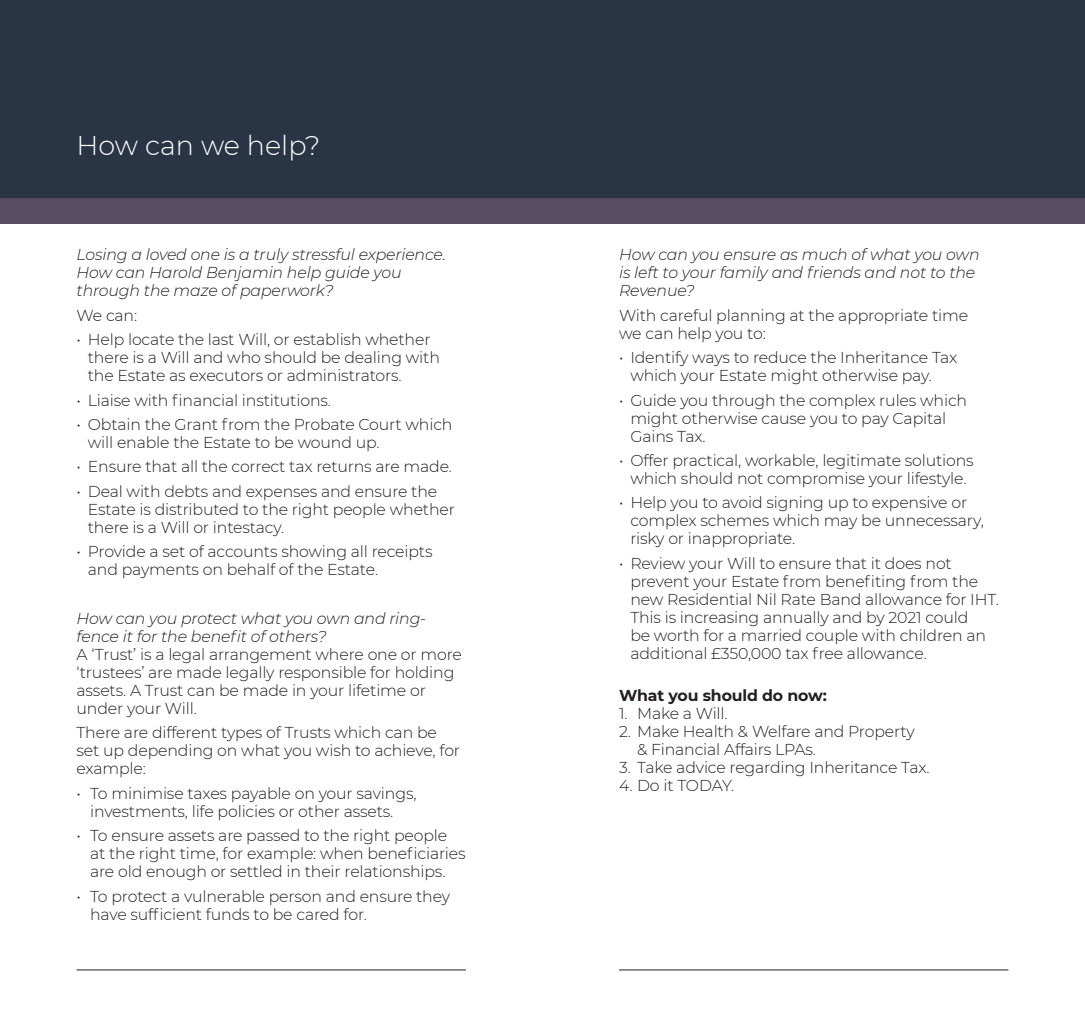
<style>
.page{position:relative;width:1085px;height:1021px;background:#fff}
.page>*{position:absolute;margin:0;border:0;box-sizing:border-box;transform-origin:0 0}
.t1{font:300 27px "Montserrat";color:#fff}
.t2{font:300 15.75px/18px "Montserrat";letter-spacing:-.01em;color:#231f20}
.t3{font:italic 300 15.75px/18px "Montserrat";letter-spacing:-.01em;color:#231f20}
.t4{font:700 15.75px "Montserrat";letter-spacing:-.01em;color:#231f20}
.s1{font-style:italic}
</style>
<div class="page">
<div style="left:0;top:0;width:1084px;height:198px;background:#293445"></div>
<div style="left:0;top:198px;width:1084px;height:26px;background:#584c63"></div>
<hr style="left:77px;top:969px;width:389px;height:1px;background:#231f20">
<hr style="left:619px;top:969px;width:389px;height:1px;background:#231f20">
<p class="t1" style="left:77px;top:127px;width:245px">How can we help?</p>
<p class="t3" style="left:77px;top:245px;width:371px">Losing a loved one is a truly stressful experience.<br>How can Harold Benjamin help guide you through the maze of paperwork?</p>
<p class="t2" style="left:77px;top:306px;width:62px">We can:</p>
<p class="t2" style="left:88px;top:330px;width:353px;text-indent:-11px">• Help locate the last Will, or establish whether there is a Will and who should be dealing with the Estate as executors or administrators.</p>
<p class="t2" style="left:77px;top:390px;width:256px">• Liaise with financial institutions.</p>
<p class="t2" style="left:88px;top:415px;width:366px;text-indent:-11px">• Obtain the Grant from the Probate Court which will enable the Estate to be wound up.</p>
<p class="t2" style="left:77px;top:457px;width:377px">• Ensure that all the correct tax returns are made.</p>
<p class="t2" style="left:88px;top:481px;width:368px;text-indent:-11px">• Deal with debts and expenses and ensure the<br>Estate is distributed to the right people whether there is a Will or intestacy.</p>
<p class="t2" style="left:88px;top:542px;width:346px;text-indent:-11px">• Provide a set of accounts showing all receipts and payments on behalf of the Estate.</p>
<p class="t2" style="left:77px;top:609px;width:387px"><span class="s1">How can you protect what you own and ring&shy;fence it for the benefit of others?<br></span>A ‘Trust’ is a legal arrangement where one or more ‘trustees’ are made legally responsible for holding assets. A Trust can be made in your lifetime or under your Will.</p>
<p class="t2" style="left:77px;top:723px;width:385px">There are different types of Trusts which can be set up depending on what you wish to achieve, for example:</p>
<p class="t2" style="left:90px;top:783px;width:328px;text-indent:-14px">• To minimise taxes payable on your savings, investments, life policies or other assets.</p>
<p class="t2" style="left:90px;top:826px;width:377px;text-indent:-14px">• To ensure assets are passed to the right people at the right time, for example: when beneficiaries are old enough or settled in their relationships.</p>
<p class="t2" style="left:90px;top:886px;width:361px;text-indent:-14px">• To protect a vulnerable person and ensure they have sufficient funds to be cared for.</p>
<p class="t3" style="left:619px;top:245px;width:362px">How can you ensure as much of what you own is left to your family and friends and not to the<br>Revenue?</p>
<p class="t2" style="left:619px;top:306px;width:350px">With careful planning at the appropriate time we can help you to:</p>
<p class="t2" style="left:630px;top:348px;width:328px;text-indent:-11px">• Identify ways to reduce the Inheritance Tax which your Estate might otherwise pay.</p>
<p class="t2" style="left:630px;top:390px;width:338px;text-indent:-11px">• Guide you through the complex rules which might otherwise cause you to pay Capital<br>Gains Tax.</p>
<p class="t2" style="left:619px;top:451px;width:356px;text-align:center">• Offer practical, workable, legitimate solutions which should not compromise your lifestyle.</p>
<p class="t2" style="left:630px;top:493px;width:355px;text-indent:-11px">• Help you to avoid signing up to expensive or complex schemes which may be unnecessary, risky or inappropriate.</p>
<p class="t2" style="left:630px;top:553px;width:370px;text-indent:-11px">• Review your Will to ensure that it does not prevent your Estate from benefiting from the new Residential Nil Rate Band allowance for IHT.<br>This is increasing annually and by 2021 could<br>be worth for a married couple with children an additional £350,000 tax free allowance.</p>
<p class="t4" style="left:619px;top:684px;width:209px">What you should do now:</p>
<p class="t2" style="left:619px;top:704px;width:110px">1. Make a Will.</p>
<p class="t2" style="left:637px;top:722px;width:279px;text-indent:-18px">2. Make Health &amp; Welfare and Property &amp; Financial Affairs LPAs.</p>
<p class="t2" style="left:619px;top:758px;width:312px">3. Take advice regarding Inheritance Tax.</p>
<p class="t2" style="left:619px;top:776px;width:117px">4. Do it TODAY.</p>
</div>
